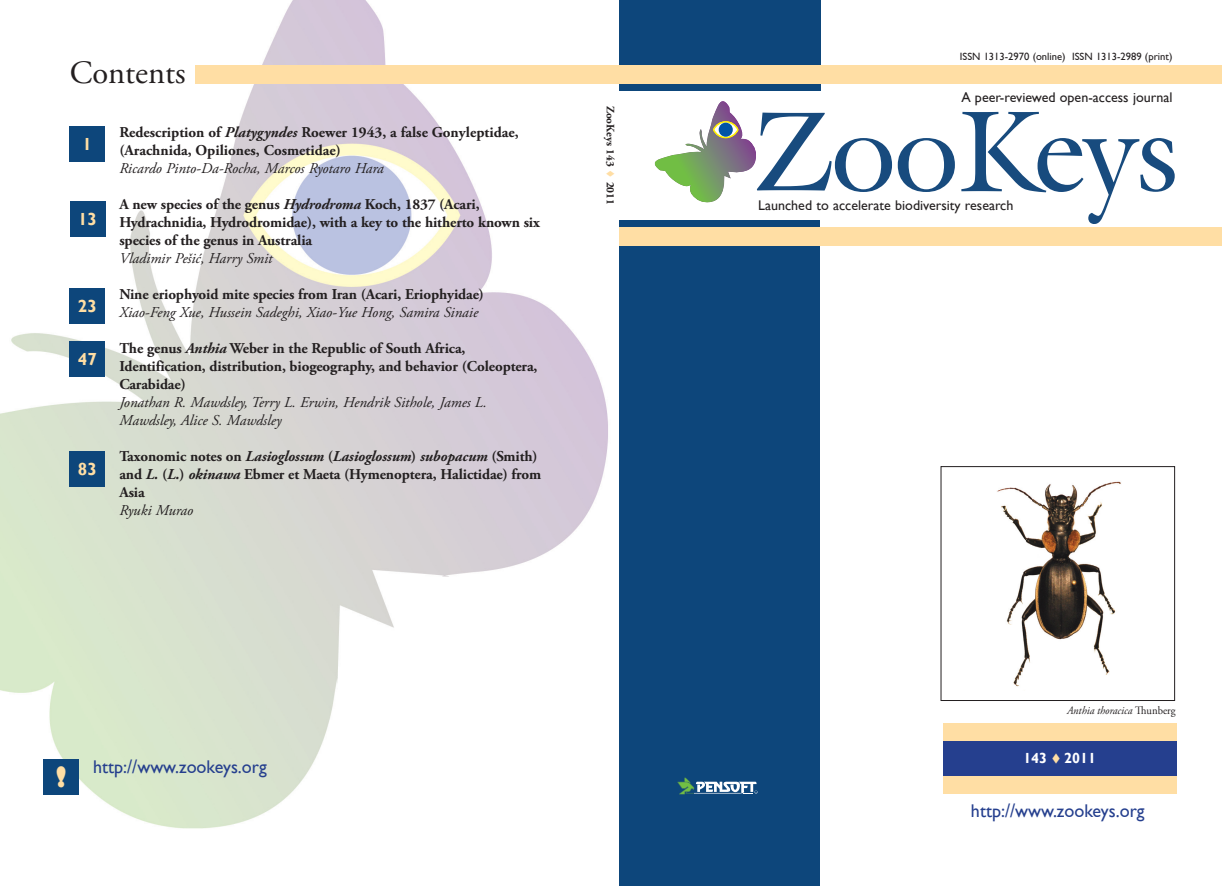
<style>
.page{position:relative;width:1222px;height:886px;background:#fff}
.page>*{position:absolute;margin:0;border:0;box-sizing:border-box;transform-origin:0 0}
.t1{font:32.5px "Adobe Garamond Pro";color:#231f20}
.t2{font:800 27.12px "Gill Sans";color:#ffdea4}
.t3{font:18.38px "Gill Sans";color:#253f8e}
.t4{font:700 17.5px "Gill Sans";color:#ffdea4}
.t5{font:700 15px/18px "Adobe Garamond Pro";letter-spacing:-.005em;color:#231f20}
.t6{font:italic 15px/18px "Adobe Garamond Pro";color:#231f20}
.t7{font:700 14.62px "Gill Sans";color:#fff}
.t8{font:14px "Gill Sans";color:#231f20}
.t9{font:italic 11.25px "Adobe Garamond Pro";color:#231f20;scale:.95 1}
.t10{font:700 11.25px "Adobe Garamond Pro";color:#231f20}
.t11{font:10.62px "Gill Sans";color:#231f20}
.s1{font-style:italic}
.s2{color:#ffdea4}
.s3{font-style:normal}
</style>
<div class="page">
<img style="left:0;top:0;width:632px;height:829px">
<div style="left:619px;top:221px;width:201px;height:665px;background:#0d467b"></div>
<div style="left:619px;top:0;width:201px;height:91px;background:#0d467b"></div>
<svg style="left:677px;top:777px;width:80px;height:17px"></svg>
<div style="left:619px;top:228px;width:603px;height:18px;background:#ffdea4"></div>
<div style="left:44px;top:759px;width:35px;height:35px;background:#0d467b"></div>
<svg style="left:655px;top:101px;width:237px;height:102px"></svg>
<svg style="left:898px;top:138px;width:57px;height:54px"></svg>
<svg style="left:961px;top:112px;width:213px;height:112px"></svg>
<img style="left:997px;top:481px;width:124px;height:206px">
<div style="left:941px;top:466px;width:234px;height:235px;border:1px solid #231f20"></div>
<div style="left:70px;top:126px;width:35px;height:36px;background:#0d467b"></div>
<div style="left:70px;top:201px;width:35px;height:36px;background:#0d467b"></div>
<div style="left:70px;top:288px;width:35px;height:36px;background:#0d467b"></div>
<div style="left:70px;top:341px;width:35px;height:35px;background:#0d467b"></div>
<div style="left:70px;top:451px;width:35px;height:36px;background:#0d467b"></div>
<div style="left:943px;top:740px;width:233px;height:36px;background:#253f8e"></div>
<div style="left:943px;top:723px;width:233px;height:17px;background:#ffdea4"></div>
<div style="left:943px;top:776px;width:233px;height:18px;background:#ffdea4"></div>
<div style="left:195px;top:65px;width:1027px;height:19px;background:#ffdea4"></div>
<h1 class="t1" style="left:70px;top:53px;width:117px">Contents</h1>
<p class="t4" style="left:83px;top:134px;width:11px">1</p>
<p class="t4" style="left:78px;top:209px;width:20px">13</p>
<p class="t4" style="left:78px;top:296px;width:20px">23</p>
<p class="t4" style="left:78px;top:348px;width:20px">47</p>
<p class="t4" style="left:78px;top:459px;width:20px">83</p>
<p class="t5" style="left:119px;top:123px;width:401px">Redescription of <span class="s1">Platygyndes</span> Roewer 1943, a false Gonyleptidae, (Arachnida, Opiliones, Cosmetidae)</p>
<p class="t6" style="left:119px;top:159px;width:266px">Ricardo Pinto-Da-Rocha, Marcos Ryotaro Hara</p>
<p class="t5" style="left:119px;top:195px;width:422px">A new species of the genus <span class="s1">Hydrodroma</span> Koch, 1837 (Acari,<br>Hydrachnidia, Hydrodromidae), with a key to the hitherto known six species of the genus in Australia</p>
<p class="t6" style="left:119px;top:249px;width:155px">Vladimir Pešić, Harry Smit</p>
<p class="t5" style="left:119px;top:285px;width:366px">Nine eriophyoid mite species from Iran (Acari, Eriophyidae)</p>
<p class="t6" style="left:119px;top:303px;width:360px">Xiao-Feng Xue, Hussein Sadeghi, Xiao-Yue Hong, Samira Sinaie</p>
<p class="t5" style="left:119px;top:339px;width:420px">The genus <span class="s1">Anthia</span> Weber in the Republic of South Africa,<br>Identification, distribution, biogeography, and behavior (Coleoptera,<br>Carabidae)</p>
<p class="t6" style="left:119px;top:393px;width:369px">Jonathan R. Mawdsley, Terry L. Erwin, Hendrik Sithole, James L.<br>Mawdsley, Alice S. Mawdsley</p>
<p class="t5" style="left:119px;top:447px;width:423px">Taxonomic notes on <span class="s1">Lasioglossum</span> (<span class="s1">Lasioglossum</span>) <span class="s1">subopacum</span> (Smith) and <span class="s1">L.</span> (<span class="s1">L.</span>) <span class="s1">okinawa</span> Ebmer et Maeta (Hymenoptera, Halictidae) from<br>Asia</p>
<p class="t6" style="left:119px;top:501px;width:75px">Ryuki Murao</p>
<p class="t10" style="left:617px;top:106px;width:101px;rotate:90deg">ZooKeys 143 <span class="s2">▼</span> 2011</p>
<h2 class="t2" style="left:56px;top:760px;width:12px">!</h2>
<p class="t3" style="left:93px;top:756px;width:175px">http://www.zookeys.org</p>
<p class="t11" style="left:960px;top:50px;width:214px">ISSN 1313-2970 (online) ISSN 1313-2989 (print)</p>
<p class="t8" style="left:961px;top:89px;width:213px">A peer-reviewed open-access journal</p>
<p class="t8" style="left:758px;top:197px;width:257px">Launched to accelerate biodiversity research</p>
<p class="t9" style="left:1067px;top:703px;width:116px">Anthia thoracica <span class="s3">Thunberg</span></p>
<p class="t7" style="left:1023px;top:750px;width:74px">143 <span class="s2">▼</span> 2011</p>
<p class="t3" style="left:971px;top:799px;width:175px">http://www.zookeys.org</p>
</div>
